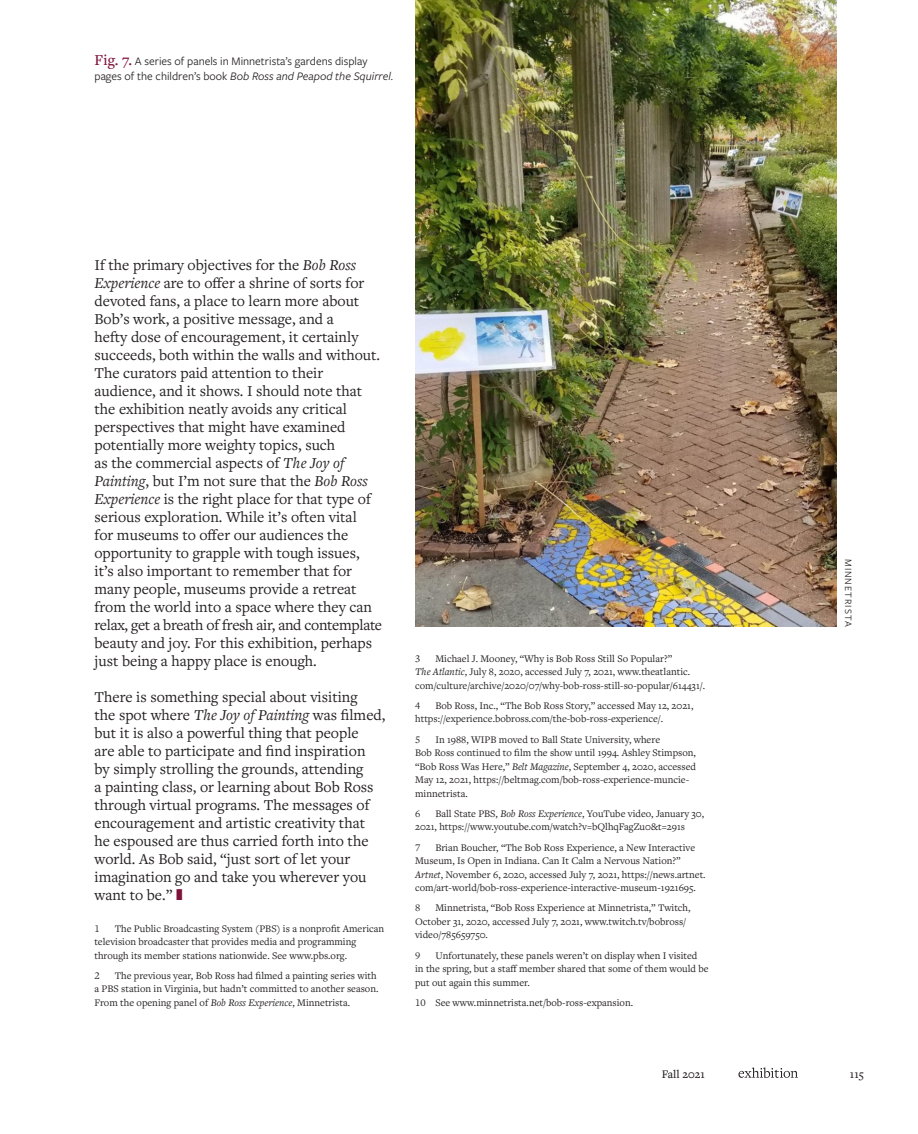
<style>
.page{position:relative;width:918px;height:1134px;background:#fff}
.page>*{position:absolute;margin:0;border:0;box-sizing:border-box;transform-origin:0 0}
.t1{font:15.75px/18px "Freight Text Pro";color:#231f20}
.t2{font:12px/15px "Freight Sans Pro";color:#231f20}
.t3{font:500 12px "Freight Text Pro";color:#231f20}
.t4{font:10.5px/13.5px "Freight Text Pro";color:#231f20}
.t5{font:10.2px "Freight Sans Pro";letter-spacing:.1em;color:#231f20}
.s1{font-family:"Freight Text Pro";font-weight:500;font-size:15.75px;color:#7d123a}
.s2{font-style:italic}
</style>
<div class="page">
<svg style="left:738px;top:1067px;width:60px;height:11px"></svg>
<img style="left:415px;top:2px;width:422px;height:624px">
<p class="t2" style="left:94px;top:53px;width:300px"><span class="s1">Fig. 7.</span> A series of panels in Minnetrista’s gardens display pages of the children’s book <span class="s2">Bob Ross and Peapod the Squirrel</span>.</p>
<p class="t1" style="left:94px;top:255px;width:289px">If the primary objectives for the <span class="s2">Bob Ross Experience</span> are to offer a shrine of sorts for devoted fans, a place to learn more about Bob’s work, a positive message, and a<br>hefty dose of encouragement, it certainly succeeds, both within the walls and without.<br>The curators paid attention to their audience, and it shows. I should note that the exhibition neatly avoids any critical perspectives that might have examined potentially more weighty topics, such<br>as the commercial aspects of <span class="s2">The Joy of Painting</span>, but I’m not sure that the <span class="s2">Bob Ross Experience</span> is the right place for that type of serious exploration. While it’s often vital<br>for museums to offer our audiences the opportunity to grapple with tough issues, it’s also important to remember that for many people, museums provide a retreat from the world into a space where they can relax, get a breath of fresh air, and contemplate beauty and joy. For this exhibition, perhaps just being a happy place is enough.</p>
<p class="t1" style="left:94px;top:687px;width:292px">There is something special about visiting<br>the spot where <span class="s2">The Joy of Painting</span> was filmed, but it is also a powerful thing that people<br>are able to participate and find inspiration<br>by simply strolling the grounds, attending<br>a painting class, or learning about Bob Ross through virtual programs. The messages of encouragement and artistic creativity that<br>he espoused are thus carried forth into the world. As Bob said, “just sort of let your imagination go and take you wherever you want to be.”</p>
<p class="t4" style="left:94px;top:921px;width:7px">1</p>
<p class="t4" style="left:94px;top:921px;width:291px;text-indent:20px">The Public Broadcasting System (PBS) is a nonprofit American television broadcaster that provides media and programming through its member stations nationwide. See www.pbs.org.</p>
<p class="t4" style="left:94px;top:968px;width:7px">2</p>
<p class="t4" style="left:94px;top:968px;width:285px;text-indent:20px">The previous year, Bob Ross had filmed a painting series with a PBS station in Virginia, but hadn’t committed to another season.<br>From the opening panel of <span class="s2">Bob Ross Experience</span>, Minnetrista.</p>
<p class="t4" style="left:415px;top:651px;width:292px;text-indent:20px">Michael J. Mooney, “Why is Bob Ross Still So Popular?”<br><span class="s2">The Atlantic</span>, July 8, 2020, accessed July 7, 2021, www.theatlantic. com/culture/archive/2020/07/why-bob-ross-still-so-popular/614431/.</p>
<p class="t4" style="left:415px;top:698px;width:7px">4</p>
<p class="t4" style="left:415px;top:651px;width:7px">3</p>
<p class="t4" style="left:415px;top:698px;width:280px;text-indent:20px">Bob Ross, Inc., “The Bob Ross Story,” accessed May 12, 2021, https://experience.bobross.com/the-bob-ross-experience/.</p>
<p class="t4" style="left:415px;top:732px;width:7px">5</p>
<p class="t4" style="left:415px;top:732px;width:282px;text-indent:20px">In 1988, WIPB moved to Ball State University, where<br>Bob Ross continued to film the show until 1994. Ashley Stimpson, “Bob Ross Was Here,” <span class="s2">Belt Magazine</span>, September 4, 2020, accessed May 12, 2021, https://beltmag.com/bob-ross-experience-muncie&shy;minnetrista.</p>
<p class="t4" style="left:415px;top:806px;width:7px">6</p>
<p class="t4" style="left:415px;top:806px;width:291px;text-indent:20px">Ball State PBS, <span class="s2">Bob Ross Experience</span>, YouTube video, January 30,<br>2021, https://www.youtube.com/watch?v=bQlhqFagZu0&amp;t=291s</p>
<p class="t4" style="left:415px;top:840px;width:7px">7</p>
<p class="t4" style="left:415px;top:840px;width:292px;text-indent:20px">Brian Boucher, “The Bob Ross Experience, a New Interactive Museum, Is Open in Indiana. Can It Calm a Nervous Nation?” <span class="s2">Artnet</span>, November 6, 2020, accessed July 7, 2021, https://news.artnet. com/art-world/bob-ross-experience-interactive-museum-1921695.</p>
<p class="t4" style="left:415px;top:901px;width:7px">8</p>
<p class="t4" style="left:415px;top:901px;width:277px;text-indent:20px">Minnetrista, “Bob Ross Experience at Minnetrista,” Twitch,<br>October 31, 2020, accessed July 7, 2021, www.twitch.tv/bobross/ video/785659750.</p>
<p class="t4" style="left:415px;top:948px;width:7px">9</p>
<p class="t4" style="left:415px;top:948px;width:295px;text-indent:20px">Unfortunately, these panels weren’t on display when I visited<br>in the spring, but a staff member shared that some of them would be put out again this summer.</p>
<p class="t4" style="left:415px;top:995px;width:219px">10 See www.minnetrista.net/bob-ross-expansion.</p>
<p class="t5" style="left:855px;top:559px;width:69px;rotate:90deg">MINNETRISTA</p>
<p class="t3" style="left:662px;top:1066px;width:45px">Fall 2021</p>
<p class="t3" style="left:850px;top:1066px;width:16px">115</p>
</div>
